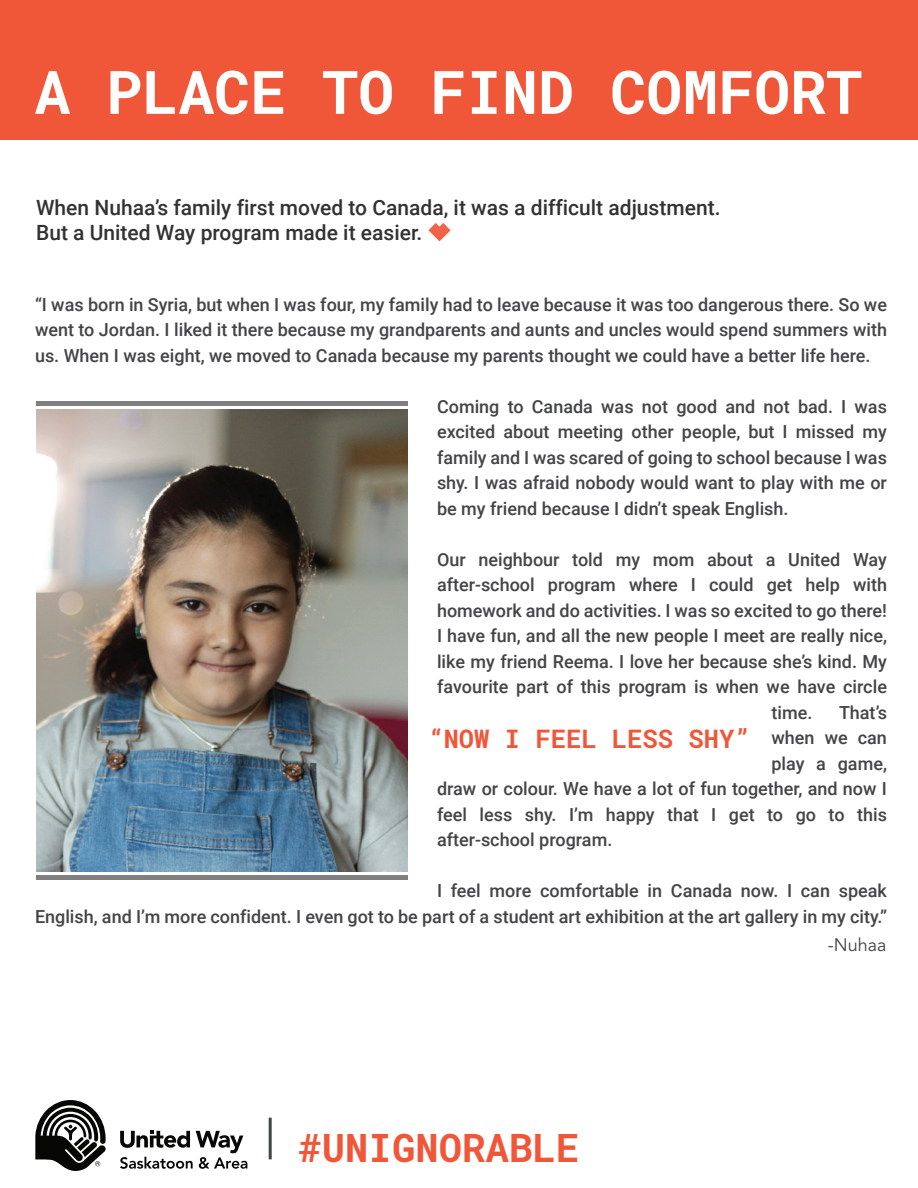
<style>
.page{position:relative;width:918px;height:1188px;background:#fff}
.page>*{position:absolute;margin:0;border:0;box-sizing:border-box;transform-origin:0 0}
.t1{font:700 60px "Roboto Mono";color:#fff}
.t2{font:700 39px "Roboto Mono";color:#f05739}
.t3{font:700 25.5px "Roboto Mono";color:#f05739}
.t4{font:500 21px/25.2px "Roboto";color:#313232}
.t5{font:500 18px/25.5px "Roboto";color:#434445;text-align:justify}
.t6{font:18px "Avenir LT Std";color:#434445}
</style>
<div class="page">
<div style="left:0;top:0;width:918px;height:139px;background:#f05739"></div>
<hr style="left:269px;top:1118px;width:3px;height:41px;background:#434445">
<img style="left:37px;top:410px;width:370px;height:462px">
<div style="left:36px;top:401px;width:371px;height:5px;background:#7f807f"></div>
<div style="left:36px;top:875px;width:371px;height:5px;background:#7f807f"></div>
<svg style="left:35px;top:1100px;width:71px;height:71px"></svg>
<svg style="left:120px;top:1131px;width:127px;height:38px"></svg>
<svg style="left:428px;top:223px;width:23px;height:18px"></svg>
<h1 class="t1" style="left:34px;top:50px;width:830px">A PLACE TO FIND COMFORT</h1>
<p class="t4" style="left:36px;top:194px;width:686px">When Nuhaa’s family first moved to Canada, it was a difficult adjustment.<br>But a United Way program made it easier.</p>
<p class="t5" style="left:35px;top:291px;width:854px">“I was born in Syria, but when I was four, my family had to leave because it was too dangerous there. So we went to Jordan. I liked it there because my grandparents and aunts and uncles would spend summers with us. When I was eight, we moved to Canada because my parents thought we could have a better life here.</p>
<p class="t5" style="left:437px;top:393px;width:451px">Coming to Canada was not good and not bad. I was excited about meeting other people, but I missed my family and I was scared of going to school because I was shy. I was afraid nobody would want to play with me or be my friend because I didn’t speak English.</p>
<p class="t5" style="left:437px;top:546px;width:451px">Our neighbour told my mom about a United Way</p>
<p class="t5" style="left:437px;top:571px;width:451px">after-school program where I could get help with</p>
<p class="t5" style="left:437px;top:597px;width:451px">homework and do activities. I was so excited to go there!</p>
<p class="t5" style="left:437px;top:622px;width:451px">I have fun, and all the new people I meet are really nice,</p>
<p class="t5" style="left:437px;top:648px;width:451px">like my friend Reema. I love her because she’s kind. My</p>
<p class="t5" style="left:437px;top:673px;width:451px">favourite part of this program is when we have circle</p>
<p class="t5" style="left:772px;top:699px;width:42px">time.</p>
<p class="t5" style="left:839px;top:699px;width:50px">That’s</p>
<p class="t5" style="left:772px;top:725px;width:117px">when we can</p>
<p class="t5" style="left:772px;top:750px;width:117px">play a game,</p>
<p class="t5" style="left:437px;top:776px;width:451px">draw or colour. We have a lot of fun together, and now I</p>
<p class="t5" style="left:437px;top:801px;width:451px">feel less shy. I’m happy that I get to go to this</p>
<p class="t5" style="left:437px;top:827px;width:177px">after-school program.</p>
<p class="t5" style="left:35px;top:878px;width:854px;text-align:right">I feel more comfortable in Canada now. I can speak<br>English, and I’m more confident. I even got to be part of a student art exhibition at the art gallery in my city.”</p>
<h3 class="t3" style="left:428px;top:721px;width:323px">“NOW I FEEL LESS SHY”</h3>
<h2 class="t2" style="left:298px;top:1120px;width:282px">#UNIGNORABLE</h2>
<p class="t6" style="left:828px;top:934px;width:60px">-Nuhaa</p>
</div>
